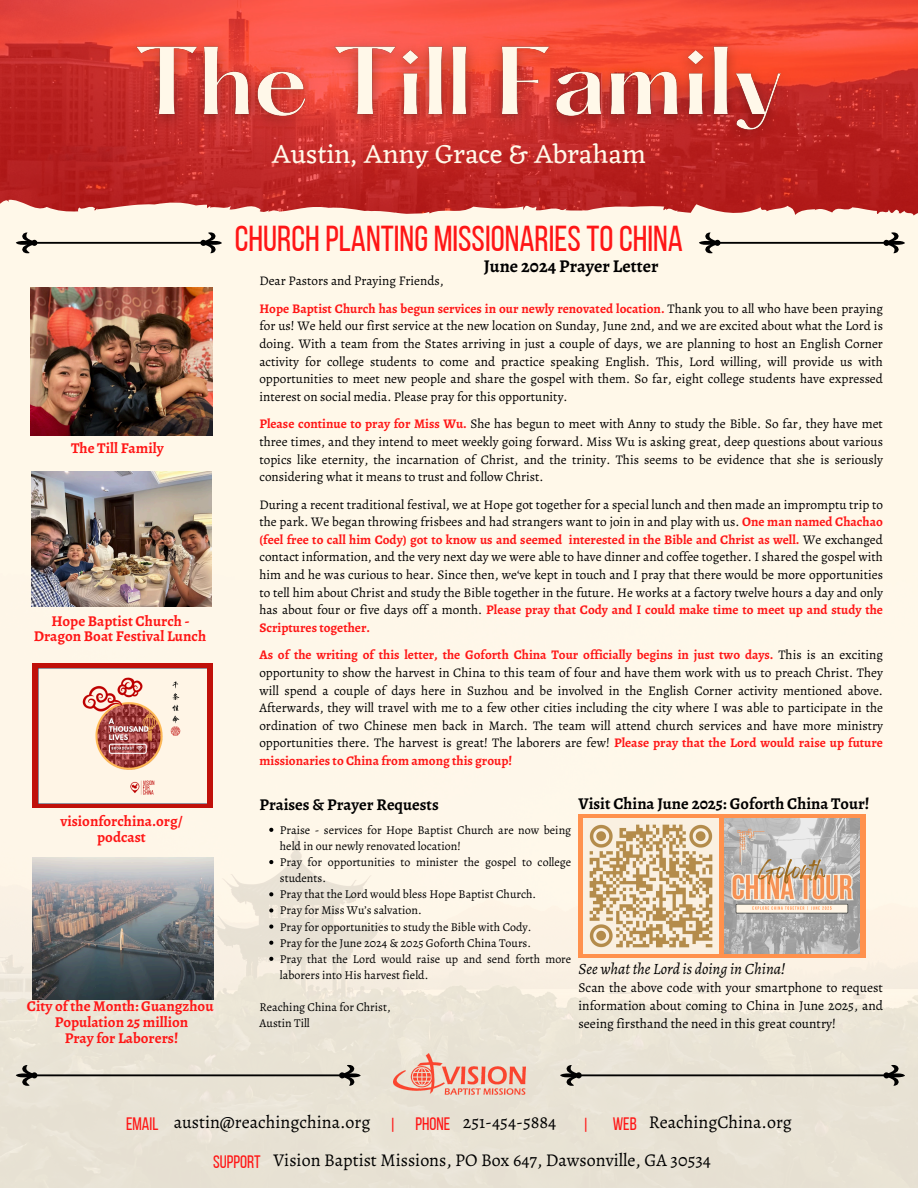
<style>
.page{position:relative;width:918px;height:1188px;background:#fff}
.page>*{position:absolute;margin:0;border:0;box-sizing:border-box;transform-origin:0 0}
.t1{font:36px "Bebas Neue";color:#ff1616}
.t2{font:27px "Eczar";color:#fff8e9}
.t3{font:18px "Alegreya";color:#000}
.t4{font:18px "Bebas Neue";color:#ff1616}
.t5{font:700 18px "Alegreya";color:#000}
.t6{font:700 16.5px "Alegreya";color:#000}
.t7{font:italic 15.75px "Alegreya";color:#000}
.t8{font:700 15px/15.8px "Alegreya";color:#ff1616;text-align:center}
.t9{font:13.5px/18px "Alegreya";color:#000;text-align:justify}
.t10{font:13.2px/17.5px "Alegreya";color:#000;text-align:justify}
.t11{font:12px/16.2px "Alegreya";color:#000}
.s1{font-weight:700;color:#ff1616}
</style>
<div class="page">
<div style="left:0;top:2px;width:918px;height:1186px;background:#fff8e9"></div>
<img style="left:0;top:583px;width:918px;height:605px">
<div style="left:32px;top:663px;width:181px;height:145px;background:#c0100a"></div>
<svg style="left:0;top:0;width:918px;height:191px;background:#d0332d"></svg>
<img style="left:393px;top:1053px;width:132px;height:43px">
<svg style="left:560px;top:1065px;width:345px;height:21px;background:#ccc7bb"></svg>
<svg style="left:16px;top:1065px;width:345px;height:21px;background:#ccc7bb"></svg>
<svg style="left:0;top:191px;width:918px;height:62px"></svg>
<img style="left:31px;top:288px;width:182px;height:147px">
<img style="left:38px;top:668px;width:169px;height:135px">
<div style="left:578px;top:815px;width:288px;height:143px;background:#ff914d"></div>
<img style="left:583px;top:819px;width:135px;height:135px">
<img style="left:724px;top:819px;width:135px;height:135px">
<img style="left:32px;top:471px;width:180px;height:135px">
<img style="left:32px;top:858px;width:181px;height:141px">
<svg style="left:269px;top:828px;width:4px;height:4px"></svg>
<svg style="left:269px;top:860px;width:4px;height:4px"></svg>
<svg style="left:269px;top:892px;width:4px;height:4px"></svg>
<svg style="left:269px;top:908px;width:4px;height:5px"></svg>
<svg style="left:269px;top:925px;width:4px;height:4px"></svg>
<svg style="left:269px;top:941px;width:4px;height:4px"></svg>
<svg style="left:269px;top:957px;width:4px;height:4px"></svg>
<img style="left:116px;top:28px;width:686px;height:125px">
<p class="t2" style="left:272px;top:138px;width:375px">Austin, Anny Grace &amp; Abraham</p>
<p class="t8" style="left:71px;top:440px;width:94px">The Till Family</p>
<h6 class="t8" style="left:34px;top:613px;width:174px">Hope Baptist Church -<br>Dragon Boat Festival Lunch</h6>
<p class="t8" style="left:60px;top:813px;width:124px">visionforchina.org/</p>
<h4 class="t8" style="left:97px;top:829px;width:50px">podcast</h4>
<p class="t8" style="left:27px;top:999px;width:188px">City of the Month: Guangzhou</p>
<p class="t8" style="left:55px;top:1014px;width:135px">Population 25 million</p>
<p class="t8" style="left:65px;top:1030px;width:115px">Pray for Laborers!</p>
<p class="t1" style="left:235px;top:224px;width:450px">CHURCH PLANTING MISSIONARIES TO CHINA</p>
<h4 class="t5" style="left:484px;top:254px;width:176px">June 2024 Prayer Letter</h4>
<h5 class="t10" style="left:259px;top:272px;width:186px">Dear Pastors and Praying Friends,</h5>
<p class="t10" style="left:259px;top:300px;width:625px"><span class="s1">Hope Baptist Church has begun services in our newly renovated location.</span> Thank you to all who have been praying for us! We held our first service at the new location on Sunday, June 2nd, and we are excited about what the Lord is doing. With a team from the States arriving in just a couple of days, we are planning to host an English Corner activity for college students to come and practice speaking English. This, Lord willing, will provide us with opportunities to meet new people and share the gospel with them. So far, eight college students have expressed interest on social media. Please pray for this opportunity.</p>
<p class="t10" style="left:259px;top:415px;width:625px"><span class="s1">Please continue to pray for Miss Wu.</span> She has begun to meet with Anny to study the Bible. So far, they have met three times, and they intend to meet weekly going forward. Miss Wu is asking great, deep questions about various topics like eternity, the incarnation of Christ, and the trinity. This seems to be evidence that she is seriously considering what it means to trust and follow Christ.</p>
<p class="t10" style="left:259px;top:495px;width:625px">During a recent traditional festival, we at Hope got together for a special lunch and then made an impromptu trip to the park. We began throwing frisbees and had strangers want to join in and play with us. <span class="s1">One man named Chachao (feel free to call him Cody) got to know us and seemed interested in the Bible and Christ as well.</span> We exchanged contact information, and the very next day we were able to have dinner and coffee together. I shared the gospel with him and he was curious to hear. Since then, we‘ve kept in touch and I pray that there would be more opportunities to tell him about Christ and study the Bible together in the future. He works at a factory twelve hours a day and only has about four or five days off a month. <span class="s1">Please pray that Cody and I could make time to meet up and study the Scriptures together.</span></p>
<p class="t10" style="left:259px;top:646px;width:625px"><span class="s1">As of the writing of this letter, the Goforth China Tour officially begins in just two days.</span> This is an exciting opportunity to show the harvest in China to this team of four and have them work with us to preach Christ. They will spend a couple of days here in Suzhou and be involved in the English Corner activity mentioned above.<br>Afterwards, they will travel with me to a few other cities including the city where I was able to participate in the ordination of two Chinese men back in March. The team will attend church services and have more ministry opportunities there. The harvest is great! The laborers are few! <span class="s1">Please pray that the Lord would raise up future missionaries to China from among this group!</span></p>
<h5 class="t6" style="left:578px;top:792px;width:293px">Visit China June 2025: Goforth China Tour!</h5>
<p class="t6" style="left:260px;top:793px;width:181px">Praises &amp; Prayer Requests</p>
<p class="t11" style="left:280px;top:822px;width:293px">Praise - services for Hope Baptist Church are now being held in our newly renovated location!</p>
<p class="t11" style="left:280px;top:854px;width:293px">Pray for opportunities to minister the gospel to college students.</p>
<p class="t11" style="left:280px;top:886px;width:258px">Pray that the Lord would bless Hope Baptist Church.</p>
<p class="t11" style="left:280px;top:902px;width:143px">Pray for Miss Wu’s salvation.</p>
<p class="t11" style="left:280px;top:918px;width:253px">Pray for opportunities to study the Bible with Cody.</p>
<h5 class="t11" style="left:280px;top:935px;width:253px">Pray for the June 2024 &amp; 2025 Goforth China Tours.</h5>
<p class="t11" style="left:280px;top:951px;width:293px">Pray that the Lord would raise up and send forth more laborers into His harvest field.</p>
<p class="t11" style="left:260px;top:999px;width:133px">Reaching China for Christ,</p>
<p class="t11" style="left:260px;top:1015px;width:52px">Austin Till</p>
<p class="t7" style="left:578px;top:958px;width:209px">See what the Lord is doing in China!</p>
<p class="t9" style="left:578px;top:978px;width:306px">Scan the above code with your smartphone to request information about coming to China in June 2025, and seeing firsthand the need in this great country!</p>
<p class="t4" style="left:126px;top:1116px;width:34px">EMAIL</p>
<p class="t3" style="left:174px;top:1109px;width:198px">austin@reachingchina.org</p>
<p class="t4" style="left:390px;top:1117px;width:8px">|</p>
<p class="t4" style="left:415px;top:1116px;width:36px">PHONE</p>
<p class="t3" style="left:463px;top:1109px;width:95px">251-454-5884</p>
<h6 class="t4" style="left:583px;top:1117px;width:8px">|</h6>
<p class="t4" style="left:613px;top:1116px;width:26px">WEB</p>
<h4 class="t3" style="left:649px;top:1109px;width:145px">ReachingChina.org</h4>
<p class="t4" style="left:213px;top:1155px;width:49px">SUPPORT</p>
<p class="t3" style="left:273px;top:1148px;width:439px">Vision Baptist Missions, PO Box 647, Dawsonville, GA 30534</p>
</div>
